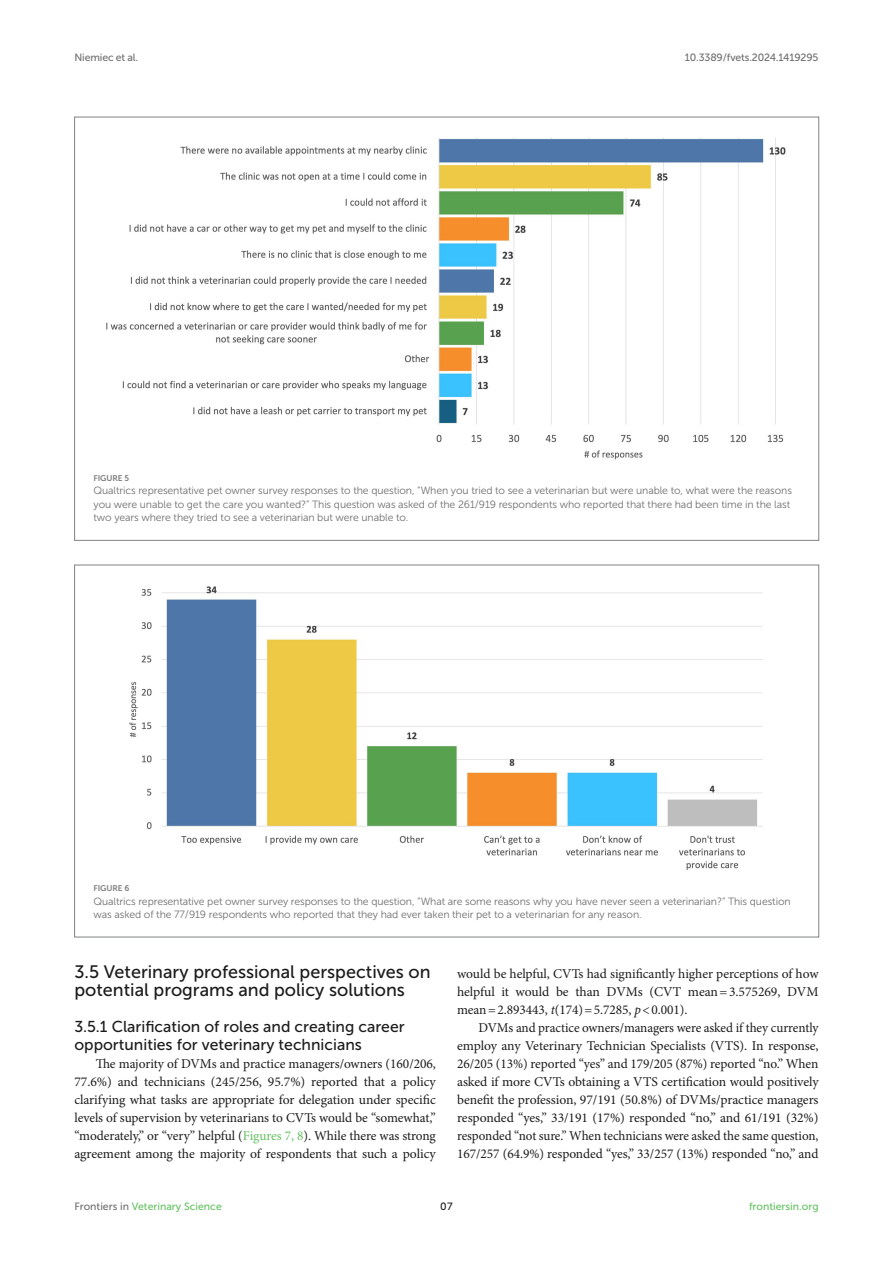
<style>
.page{position:relative;width:893px;height:1263px;background:#fff}
.page>*{position:absolute;margin:0;border:0;box-sizing:border-box;transform-origin:0 0}
.HEAD_2{font:18px/18px "Museo Sans 500";color:#1b1c1b}
.HEAD_3_after_HEAD_2{font:15.75px/18px "Museo Sans 500";color:#1b1c1b}
.TEXT_FLUSH{font:13.5px/18px "Minion Pro";letter-spacing:-.005em;color:#1b1c1b;text-align:justify}
.TEXT{font:13.5px/18px "Minion Pro";letter-spacing:-.005em;color:#1b1c1b;text-align:justify}
.FIG_LEG{font:10.5px/13.5px "Museo Sans 300";letter-spacing:-.01em;color:#706f70}
.t1{font:10.5px "Museo Sans 500";color:#65c161}
.t2{font:10.5px "Museo Sans 500";letter-spacing:-.015em;color:#706f70}
.t3{font:10.5px "Museo Sans 500";color:#1b1c1b}
.FIG_HD{font:8.25px "Museo Sans 700";letter-spacing:-.01em;color:#7e7f7f}
.s1{color:#65c161}
.s2{font-style:italic}
.s3{color:#706f70}
</style>
<div class="page">
<img style="left:106px;top:137px;width:680px;height:323px">
<img style="left:129px;top:586px;width:634px;height:284px">
<p class="t2" style="left:74px;top:51px;width:65px">Niemiec et al.</p>
<p class="t2" style="left:685px;top:51px;width:135px">10.3389/fvets.2024.1419295</p>
<p class="FIG_HD" style="left:94px;top:473px;width:37px">FIGURE 5</p>
<p class="FIG_LEG" style="left:94px;top:484px;width:700px">Qualtrics representative pet owner survey responses to the question, “When you tried to see a veterinarian but were unable to, what were the reasons you were unable to get the care you wanted?” This question was asked of the 261/919 respondents who reported that there had been time in the last two years where they tried to see a veterinarian but were unable to.</p>
<p class="FIG_HD" style="left:94px;top:884px;width:37px">FIGURE 6</p>
<p class="FIG_LEG" style="left:94px;top:894px;width:699px">Qualtrics representative pet owner survey responses to the question, “What are some reasons why you have never seen a veterinarian?” This question was asked of the 77/919 respondents who reported that they had ever taken their pet to a veterinarian for any reason.</p>
<p class="HEAD_2" style="left:74px;top:963px;width:358px">3.5 Veterinary professional perspectives on potential programs and policy solutions</p>
<p class="HEAD_3_after_HEAD_2" style="left:74px;top:1018px;width:332px">3.5.1 Clarification of roles and creating career opportunities for veterinary technicians</p>
<p class="TEXT_FLUSH" style="left:74px;top:1055px;width:363px;text-indent:21px">The majority of DVMs and practice managers/owners (160/206, 77.6%) and technicians (245/256, 95.7%) reported that a policy clarifying what tasks are appropriate for delegation under specific levels of supervision by veterinarians to CVTs would be “somewhat,” “moderately,” or “very” helpful (<span class="s1">Figures 7, 8</span>). While there was strong agreement among the majority of respondents that such a policy</p>
<p class="TEXT_FLUSH" style="left:457px;top:965px;width:363px">would be helpful, CVTs had significantly higher perceptions of how helpful it would be than DVMs (CVT mean=3.575269, DVM mean=2.893443, <span class="s2">t</span>(174)=5.7285, <span class="s2">p</span>&lt;0.001).</p>
<p class="TEXT" style="left:457px;top:1019px;width:363px;text-indent:21px">DVMs and practice owners/managers were asked if they currently employ any Veterinary Technician Specialists (VTS). In response, 26/205 (13%) reported “yes” and 179/205 (87%) reported “no.” When asked if more CVTs obtaining a VTS certification would positively benefit the profession, 97/191 (50.8%) of DVMs/practice managers responded “yes,” 33/191 (17%) responded “no,” and 61/191 (32%) responded “not sure.” When technicians were asked the same question, 167/257 (64.9%) responded “yes,” 33/257 (13%) responded “no,” and</p>
<p class="t1" style="left:74px;top:1200px;width:149px"><span class="s3">Frontiers in</span> Veterinary Science</p>
<p class="t3" style="left:440px;top:1200px;width:14px">07</p>
<p class="t1" style="left:749px;top:1200px;width:71px">frontiersin.org</p>
</div>
